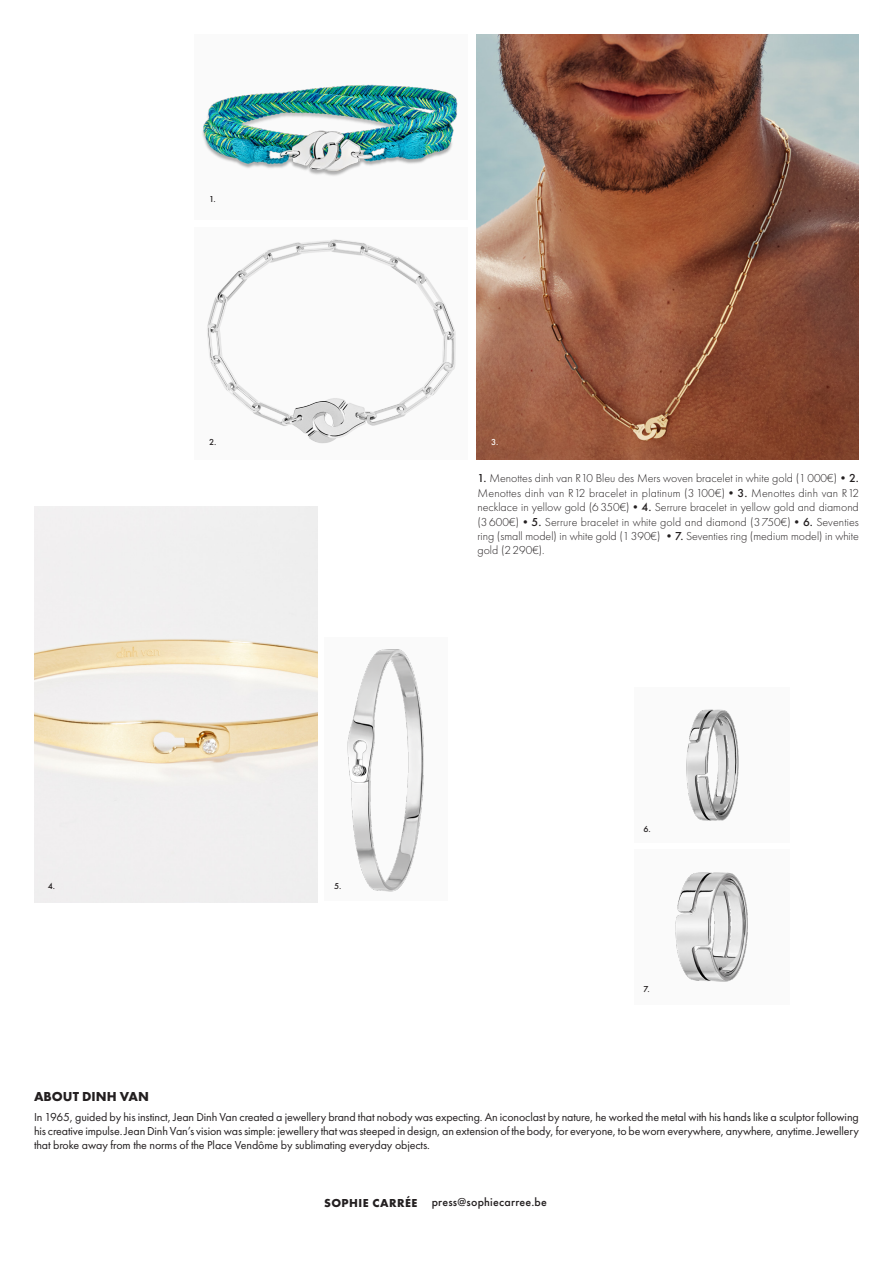
<style>
.page{position:relative;width:893px;height:1263px;background:#fff}
.page>*{position:absolute;margin:0;border:0;box-sizing:border-box;transform-origin:0 0}
.t1{font:700 13.5px "Futura PT";color:#231f20}
.t2{font:12px/14.4px "Futura PT";letter-spacing:-.01em;color:#231f20;text-align:justify}
.t3{font:300 12px/14.4px "Futura PT";color:#231f20;text-align:justify}
.t4{font:500 12px "Futura PT";letter-spacing:.02em;color:#231f20}
.t5{font:700 12px "Futura PT";letter-spacing:.04em;color:#231f20}
.t6{font:500 9px "Futura PT";color:#231f20}
.t7{font:500 9px "Futura PT";color:#fff}
.s1{font-weight:500}
</style>
<div class="page">
<img style="left:476px;top:34px;width:383px;height:425px">
<img style="left:202px;top:84px;width:256px;height:92px">
<svg style="left:207px;top:239px;width:249px;height:205px"></svg>
<div style="left:324px;top:637px;width:124px;height:264px;background:#fafafa"></div>
<img style="left:347px;top:649px;width:77px;height:243px">
<img style="left:34px;top:506px;width:284px;height:396px">
<img style="left:686px;top:709px;width:53px;height:112px">
<img style="left:675px;top:872px;width:73px;height:110px">
<p class="t6" style="left:209px;top:194px;width:8px">1.</p>
<p class="t6" style="left:209px;top:436px;width:9px">2.</p>
<p class="t7" style="left:491px;top:436px;width:9px">3.</p>
<p class="t3" style="left:477px;top:471px;width:383px"><span class="s1">1.</span> Menottes dinh van R10 Bleu des Mers woven bracelet in white gold (1000€)•<span class="s1">2.<br></span>Menottes dinh van R12 bracelet in platinum (3 100€)•<span class="s1">3.</span> Menottes dinh van R12 necklace in yellow gold (6350€)•<span class="s1">4.</span> Serrure bracelet in yellow gold and diamond (3 600€)•<span class="s1">5.</span> Serrure bracelet in white gold and diamond (3750€)•<span class="s1">6.</span> Seventies ring (small model) in white gold (1390€) •<span class="s1">7.</span> Seventies ring (medium model) in white gold (2290€).</p>
<p class="t6" style="left:48px;top:881px;width:9px">4.</p>
<p class="t6" style="left:334px;top:881px;width:9px">5.</p>
<p class="t6" style="left:643px;top:823px;width:9px">6.</p>
<p class="t6" style="left:643px;top:984px;width:8px">7.</p>
<p class="t1" style="left:34px;top:1088px;width:116px">ABOUT DINH VAN</p>
<p class="t2" style="left:34px;top:1109px;width:826px">In 1965, guided by his instinct, Jean Dinh Van created a jewellery brand that nobody was expecting. An iconoclast by nature, he worked the metal with his hands like a sculptor following his creative impulse. Jean Dinh Van’s vision was simple: jewellery that was steeped in design, an extension of the body, for everyone, to be worn everywhere, anywhere, anytime. Jewellery that broke away from the norms of the Place Vendôme by sublimating everyday objects.</p>
<p class="t5" style="left:324px;top:1195px;width:95px">SOPHIE CARRÉE</p>
<p class="t4" style="left:432px;top:1194px;width:117px">press@sophiecarree.be</p>
</div>
